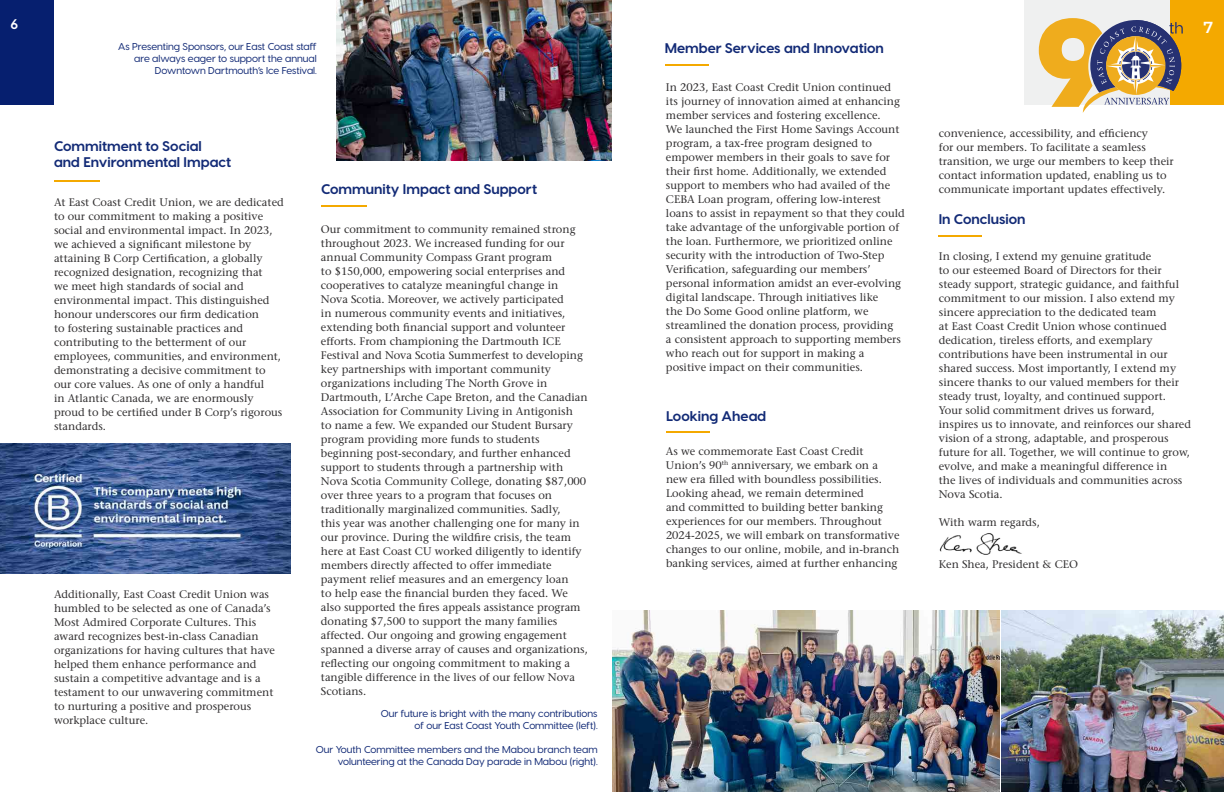
<style>
.page{position:relative;width:1224px;height:792px;background:#fff}
.page>*{position:absolute;margin:0;border:0;box-sizing:border-box;transform-origin:0 0}
.t1{font:600 16px "Montserrat";color:#fff}
._16pt_Size_Align_Left{font:700 14px "Visby CF";color:#122a76}
.t2{font:700 14px "Visby CF";color:#fff}
._10pt_Size_Align_Left{font:500 11px/14px "Stone Serif Std";color:#312f30}
._10pt_Size_Align_Left-2{font:500 10px/12px "Visby CF";color:#122a76;text-align:right}
</style>
<div class="page">
<div style="left:1024px;top:0;width:200px;height:104px;background:#eff0f0"></div>
<div style="left:0;top:0;width:54px;height:104px;background:#061f6f"></div>
<div style="left:1170px;top:0;width:54px;height:104px;background:#f4a900"></div>
<svg style="left:1039px;top:18px;width:144px;height:95px"></svg>
<img style="left:337px;top:0;width:275px;height:161px">
<hr style="left:54px;top:180px;width:45px;height:2px;background:#f4a900">
<img style="left:0;top:444px;width:291px;height:129px">
<hr style="left:321px;top:205px;width:45px;height:2px;background:#f4a900">
<img style="left:612px;top:611px;width:387px;height:181px">
<hr style="left:665px;top:64px;width:44px;height:2px;background:#f4a900">
<hr style="left:666px;top:431px;width:44px;height:2px;background:#f4a900">
<hr style="left:939px;top:235px;width:43px;height:2px;background:#f4a900">
<img style="left:1002px;top:610px;width:222px;height:182px">
<img style="left:939px;top:533px;width:83px;height:22px">
<p class="t2" style="left:11px;top:15px;width:9px">6</p>
<h1 class="t1" style="left:1204px;top:16px;width:11px">7</h1>
<p class="_10pt_Size_Align_Left-2" style="left:118px;top:40px;width:200px">As Presenting Sponsors, our East Coast staff are always eager to support the annual<br>Downtown Dartmouth’s Ice Festival.</p>
<p class="_16pt_Size_Align_Left" style="left:665px;top:40px;width:221px">Member Services and Innovation</p>
<p class="_16pt_Size_Align_Left" style="left:54px;top:137px;width:149px">Commitment to Social</p>
<p class="_16pt_Size_Align_Left" style="left:54px;top:154px;width:179px">and Environmental Impact</p>
<p class="_10pt_Size_Align_Left" style="left:54px;top:195px;width:231px">At East Coast Credit Union, we are dedicated to our commitment to making a positive social and environmental impact. In 2023, we achieved a significant milestone by attaining B Corp Certification, a globally recognized designation, recognizing that<br>we meet high standards of social and environmental impact. This distinguished honour underscores our firm dedication<br>to fostering sustainable practices and contributing to the betterment of our employees, communities, and environment, demonstrating a decisive commitment to our core values. As one of only a handful<br>in Atlantic Canada, we are enormously proud to be certified under B Corp’s rigorous standards.</p>
<p class="_10pt_Size_Align_Left" style="left:54px;top:588px;width:223px">Additionally, East Coast Credit Union was humbled to be selected as one of Canada’s Most Admired Corporate Cultures. This award recognizes best-in-class Canadian organizations for having cultures that have helped them enhance performance and sustain a competitive advantage and is a testament to our unwavering commitment to nurturing a positive and prosperous workplace culture.</p>
<p class="_16pt_Size_Align_Left" style="left:321px;top:180px;width:218px">Community Impact and Support</p>
<p class="_10pt_Size_Align_Left" style="left:321px;top:222px;width:268px">Our commitment to community remained strong throughout 2023. We increased funding for our annual Community Compass Grant program<br>to $150,000, empowering social enterprises and cooperatives to catalyze meaningful change in Nova Scotia. Moreover, we actively participated<br>in numerous community events and initiatives, extending both financial support and volunteer efforts. From championing the Dartmouth ICE Festival and Nova Scotia Summerfest to developing key partnerships with important community organizations including The North Grove in Dartmouth, L’Arche Cape Breton, and the Canadian Association for Community Living in Antigonish<br>to name a few. We expanded our Student Bursary program providing more funds to students beginning post-secondary, and further enhanced support to students through a partnership with Nova Scotia Community College, donating $87,000 over three years to a program that focuses on traditionally marginalized communities. Sadly,<br>this year was another challenging one for many in our province. During the wildfire crisis, the team here at East Coast CU worked diligently to identify members directly affected to offer immediate payment relief measures and an emergency loan<br>to help ease the financial burden they faced. We also supported the fires appeals assistance program donating $7,500 to support the many families affected. Our ongoing and growing engagement spanned a diverse array of causes and organizations, reflecting our ongoing commitment to making a tangible difference in the lives of our fellow Nova Scotians.</p>
<p class="_10pt_Size_Align_Left-2" style="left:381px;top:707px;width:218px">Our future is bright with the many contributions</p>
<p class="_10pt_Size_Align_Left-2" style="left:414px;top:719px;width:185px">of our East Coast Youth Committee (left).</p>
<p class="_10pt_Size_Align_Left-2" style="left:316px;top:743px;width:283px">Our Youth Committee members and the Mabou branch team volunteering at the Canada Day parade in Mabou (right).</p>
<p class="_10pt_Size_Align_Left" style="left:666px;top:80px;width:240px">In 2023, East Coast Credit Union continued its journey of innovation aimed at enhancing member services and fostering excellence.<br>We launched the First Home Savings Account program, a tax-free program designed to empower members in their goals to save for their first home. Additionally, we extended support to members who had availed of the CEBA Loan program, offering low-interest loans to assist in repayment so that they could take advantage of the unforgivable portion of the loan. Furthermore, we prioritized online security with the introduction of Two-Step Verification, safeguarding our members’ personal information amidst an ever-evolving digital landscape. Through initiatives like<br>the Do Some Good online platform, we streamlined the donation process, providing<br>a consistent approach to supporting members who reach out for support in making a positive impact on their communities.</p>
<p class="_16pt_Size_Align_Left" style="left:666px;top:407px;width:102px">Looking Ahead</p>
<p class="_10pt_Size_Align_Left" style="left:666px;top:445px;width:235px">As we commemorate East Coast Credit Union’s 90<sup>th</sup> anniversary, we embark on a new era filled with boundless possibilities.<br>Looking ahead, we remain determined<br>and committed to building better banking experiences for our members. Throughout 2024-2025, we will embark on transformative changes to our online, mobile, and in-branch banking services, aimed at further enhancing</p>
<p class="_10pt_Size_Align_Left" style="left:939px;top:126px;width:236px">convenience, accessibility, and efficiency<br>for our members. To facilitate a seamless transition, we urge our members to keep their contact information updated, enabling us to communicate important updates effectively.</p>
<p class="_16pt_Size_Align_Left" style="left:939px;top:211px;width:88px">In Conclusion</p>
<p class="_10pt_Size_Align_Left" style="left:939px;top:249px;width:254px">In closing, I extend my genuine gratitude<br>to our esteemed Board of Directors for their steady support, strategic guidance, and faithful commitment to our mission. I also extend my sincere appreciation to the dedicated team<br>at East Coast Credit Union whose continued dedication, tireless efforts, and exemplary contributions have been instrumental in our shared success. Most importantly, I extend my sincere thanks to our valued members for their steady trust, loyalty, and continued support.<br>Your solid commitment drives us forward, inspires us to innovate, and reinforces our shared vision of a strong, adaptable, and prosperous future for all. Together, we will continue to grow, evolve, and make a meaningful difference in<br>the lives of individuals and communities across Nova Scotia.</p>
<p class="_10pt_Size_Align_Left" style="left:939px;top:516px;width:103px">With warm regards,</p>
<p class="_10pt_Size_Align_Left" style="left:939px;top:558px;width:141px">Ken Shea, President &amp; CEO</p>
</div>
